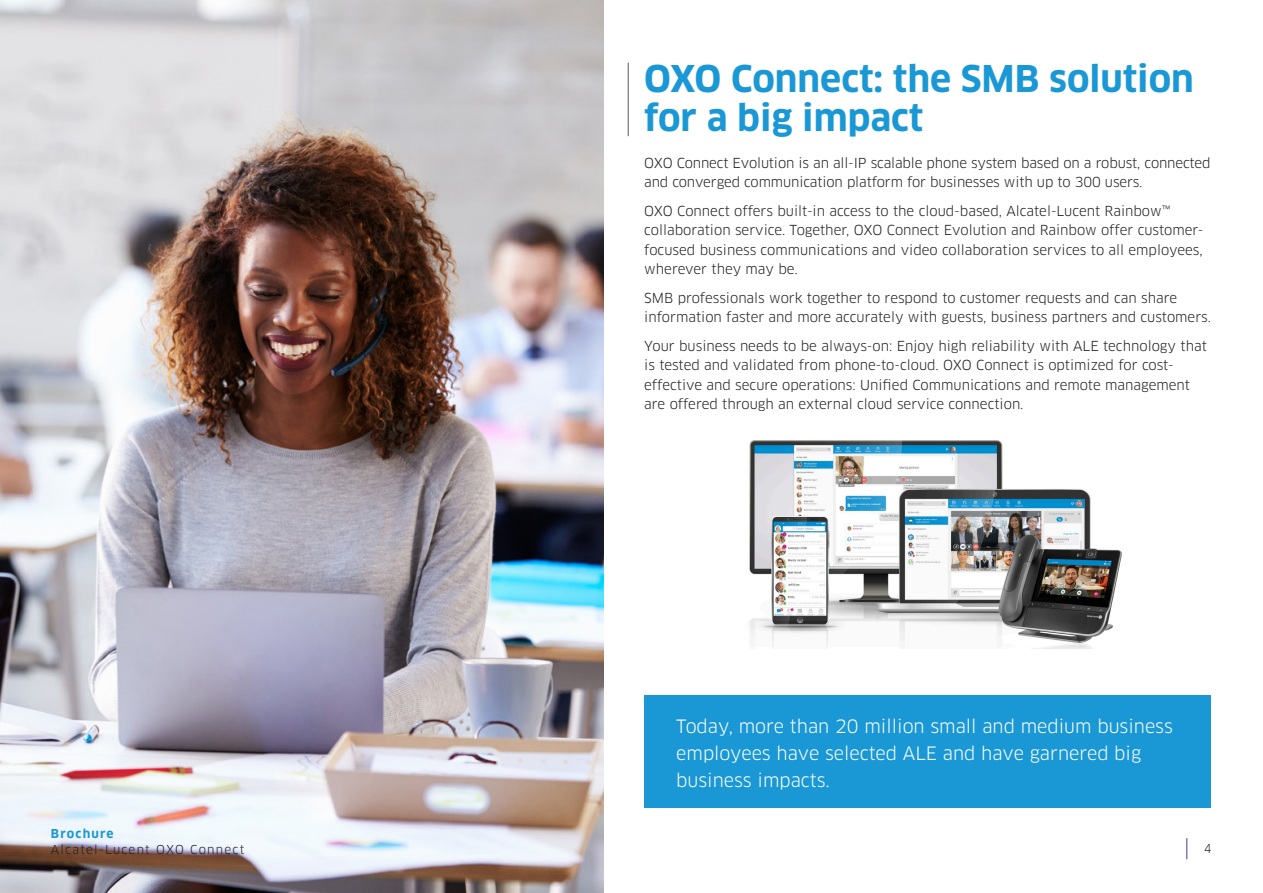
<style>
.page{position:relative;width:1263px;height:893px;background:#fff}
.page>*{position:absolute;margin:0;border:0;box-sizing:border-box;transform-origin:0 0}
.Heading_02{font:700 36px/39px "Clan OT";color:#1a98d5}
.Callout_text{font:18px/27px "Clan OT";color:#fff}
.Text{font:13.5px/19.5px "Clan OT";color:#231f20}
.Product_footer{font:12px "Clan OT";letter-spacing:.1em;color:#231f20}
.Brochure_footer{font:700 12px "Clan OT";letter-spacing:.1em;color:#1a98d5}
</style>
<div class="page">
<svg style="left:1186px;top:838px;width:1px;height:21px"></svg>
<img style="left:0;top:0;width:603px;height:893px">
<div style="left:644px;top:695px;width:567px;height:113px;background:#1a98d5"></div>
<hr style="left:628px;top:63px;width:1px;height:73px;background:#6c6d70">
<img style="left:749px;top:440px;width:373px;height:209px">
<p class="Brochure_footer" style="left:51px;top:826px;width:64px">Brochure</p>
<p class="Product_footer" style="left:51px;top:842px;width:195px">Alcatel-Lucent OXO Connect</p>
<p class="Heading_02" style="left:644px;top:60px;width:551px">OXO Connect: the SMB solution for a big impact</p>
<p class="Text" style="left:644px;top:153px;width:568px">OXO Connect Evolution is an all-IP scalable phone system based on a robust, connected and converged communication platform for businesses with up to 300 users.</p>
<p class="Text" style="left:644px;top:201px;width:561px">OXO Connect offers built-in access to the cloud-based, Alcatel-Lucent Rainbow™ collaboration service. Together, OXO Connect Evolution and Rainbow offer customer&shy;focused business communications and video collaboration services to all employees, wherever they may be.</p>
<p class="Text" style="left:644px;top:288px;width:568px">SMB professionals work together to respond to customer requests and can share information faster and more accurately with guests, business partners and customers.</p>
<p class="Text" style="left:644px;top:336px;width:564px">Your business needs to be always-on: Enjoy high reliability with ALE technology that is tested and validated from phone-to-cloud. OXO Connect is optimized for cost&shy;effective and secure operations: Unified Communications and remote management are offered through an external cloud service connection.</p>
<p class="Callout_text" style="left:676px;top:713px;width:498px">Today, more than 20 million small and medium business employees have selected ALE and have garnered big business impacts.</p>
<p class="Product_footer" style="left:1204px;top:841px;width:9px">4</p>
</div>
